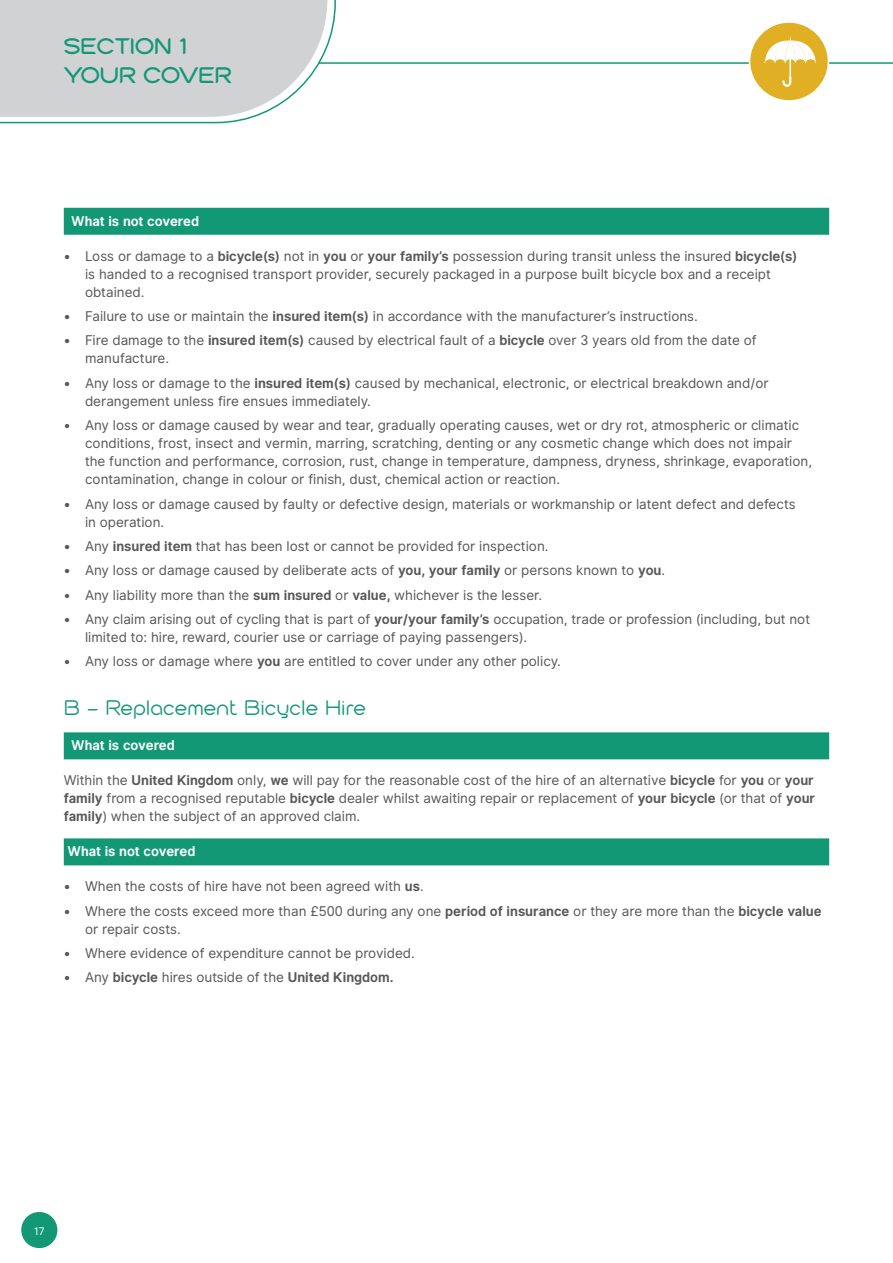
<style>
.page{position:relative;width:893px;height:1263px;background:#fff}
.page>*{position:absolute;margin:0;border:0;box-sizing:border-box;transform-origin:0 0}
.SECTION_HEADER{font:700 24px "Cabourg";color:#139876}
.BODY_COPY{font:22.5px "Cabourg";color:#139876}
.BODY_COPY-2{font:13.5px/18px "Inter UI";color:#57585a}
.BODY_COPY-3{font:700 13.5px "Inter UI";letter-spacing:-.005em;color:#fff}
.DEF_INDENT_2{font:10.5px "Inter UI";color:#fff}
.s1{font-weight:700}
</style>
<div class="page">
<div style="left:64px;top:208px;width:765px;height:27px;background:#139876"></div>
<div style="left:64px;top:732px;width:765px;height:27px;background:#139876"></div>
<div style="left:64px;top:838px;width:765px;height:27px;background:#139876"></div>
<div style="left:21px;top:1212px;width:36px;height:36px;background:#139876;border-radius:50%"></div>
<svg style="left:0;top:0;width:336px;height:124px;background:#d4d7d8"></svg>
<hr style="left:318px;top:62px;width:575px;height:2px;background:#139876">
<div style="left:750px;top:22px;width:78px;height:79px;background:#e1af23;border-radius:50%"></div>
<div style="left:749px;top:21px;width:80px;height:81px;border:2px solid #fff;border-radius:50%"></div>
<svg style="left:764px;top:36px;width:52px;height:51px"></svg>
<p class="SECTION_HEADER" style="left:64px;top:34px;width:126px">SECTION 1</p>
<p class="SECTION_HEADER" style="left:64px;top:63px;width:170px">YOUR COVER</p>
<p class="BODY_COPY-3" style="left:71px;top:212px;width:129px">What is not covered</p>
<p class="BODY_COPY-2" style="left:85px;top:247px;width:714px;text-indent:-21px">• Loss or damage to a <span class="s1">bicycle(s)</span> not in <span class="s1">you</span> or <span class="s1">your family’s</span> possession during transit unless the insured <span class="s1">bicycle(s) </span>is handed to a recognised transport provider, securely packaged in a purpose built bicycle box and a receipt obtained.</p>
<p class="BODY_COPY-2" style="left:64px;top:307px;width:636px">• Failure to use or maintain the <span class="s1">insured item(s)</span> in accordance with the manufacturer’s instructions.</p>
<p class="BODY_COPY-2" style="left:85px;top:332px;width:673px;text-indent:-21px">• Fire damage to the <span class="s1">insured item(s)</span> caused by electrical fault of a <span class="s1">bicycle</span> over 3 years old from the date of manufacture.</p>
<p class="BODY_COPY-2" style="left:85px;top:374px;width:685px;text-indent:-21px">• Any loss or damage to the <span class="s1">insured item(s)</span> caused by mechanical, electronic, or electrical breakdown and/or derangement unless fire ensues immediately.</p>
<p class="BODY_COPY-2" style="left:85px;top:416px;width:728px;text-indent:-21px">• Any loss or damage caused by wear and tear, gradually operating causes, wet or dry rot, atmospheric or climatic conditions, frost, insect and vermin, marring, scratching, denting or any cosmetic change which does not impair the function and performance, corrosion, rust, change in temperature, dampness, dryness, shrinkage, evaporation, contamination, change in colour or finish, dust, chemical action or reaction.</p>
<p class="BODY_COPY-2" style="left:85px;top:495px;width:712px;text-indent:-21px">• Any loss or damage caused by faulty or defective design, materials or workmanship or latent defect and defects in operation.</p>
<p class="BODY_COPY-2" style="left:64px;top:537px;width:486px">• Any <span class="s1">insured item</span> that has been lost or cannot be provided for inspection.</p>
<p class="BODY_COPY-2" style="left:64px;top:562px;width:603px">• Any loss or damage caused by deliberate acts of <span class="s1">you, your family</span> or persons known to <span class="s1">you</span>.</p>
<p class="BODY_COPY-2" style="left:64px;top:586px;width:480px">• Any liability more than the <span class="s1">sum insured</span> or <span class="s1">value,</span> whichever is the lesser.</p>
<p class="BODY_COPY-2" style="left:85px;top:610px;width:727px;text-indent:-21px">• Any claim arising out of cycling that is part of <span class="s1">your/your family’s</span> occupation, trade or profession (including, but not limited to: hire, reward, courier use or carriage of paying passengers).</p>
<p class="BODY_COPY-2" style="left:64px;top:653px;width:499px">• Any loss or damage where <span class="s1">you</span> are entitled to cover under any other policy.</p>
<p class="BODY_COPY" style="left:64px;top:697px;width:304px">B - Replacement Bicycle Hire</p>
<p class="BODY_COPY-3" style="left:71px;top:736px;width:105px">What is covered</p>
<p class="BODY_COPY-2" style="left:64px;top:771px;width:753px;text-align:justify">Within the <span class="s1">United Kingdom</span> only, <span class="s1">we</span> will pay for the reasonable cost of the hire of an alternative <span class="s1">bicycle</span> for <span class="s1">you</span> or <span class="s1">your family</span> from a recognised reputable <span class="s1">bicycle</span> dealer whilst awaiting repair or replacement of <span class="s1">your bicycle</span> (or that of <span class="s1">your family</span>) when the subject of an approved claim.</p>
<p class="BODY_COPY-3" style="left:68px;top:842px;width:129px">What is not covered</p>
<p class="BODY_COPY-2" style="left:64px;top:877px;width:362px">• When the costs of hire have not been agreed with <span class="s1">us</span>.</p>
<p class="BODY_COPY-2" style="left:85px;top:902px;width:738px;text-indent:-21px">• Where the costs exceed more than £500 during any one <span class="s1">period of insurance</span> or they are more than the <span class="s1">bicycle value </span>or repair costs.</p>
<p class="BODY_COPY-2" style="left:64px;top:944px;width:353px">• Where evidence of expenditure cannot be provided.</p>
<p class="BODY_COPY-2" style="left:64px;top:969px;width:331px">• Any <span class="s1">bicycle</span> hires outside of the <span class="s1">United Kingdom.</span></p>
<p class="DEF_INDENT_2" style="left:34px;top:1224px;width:12px">17</p>
</div>
